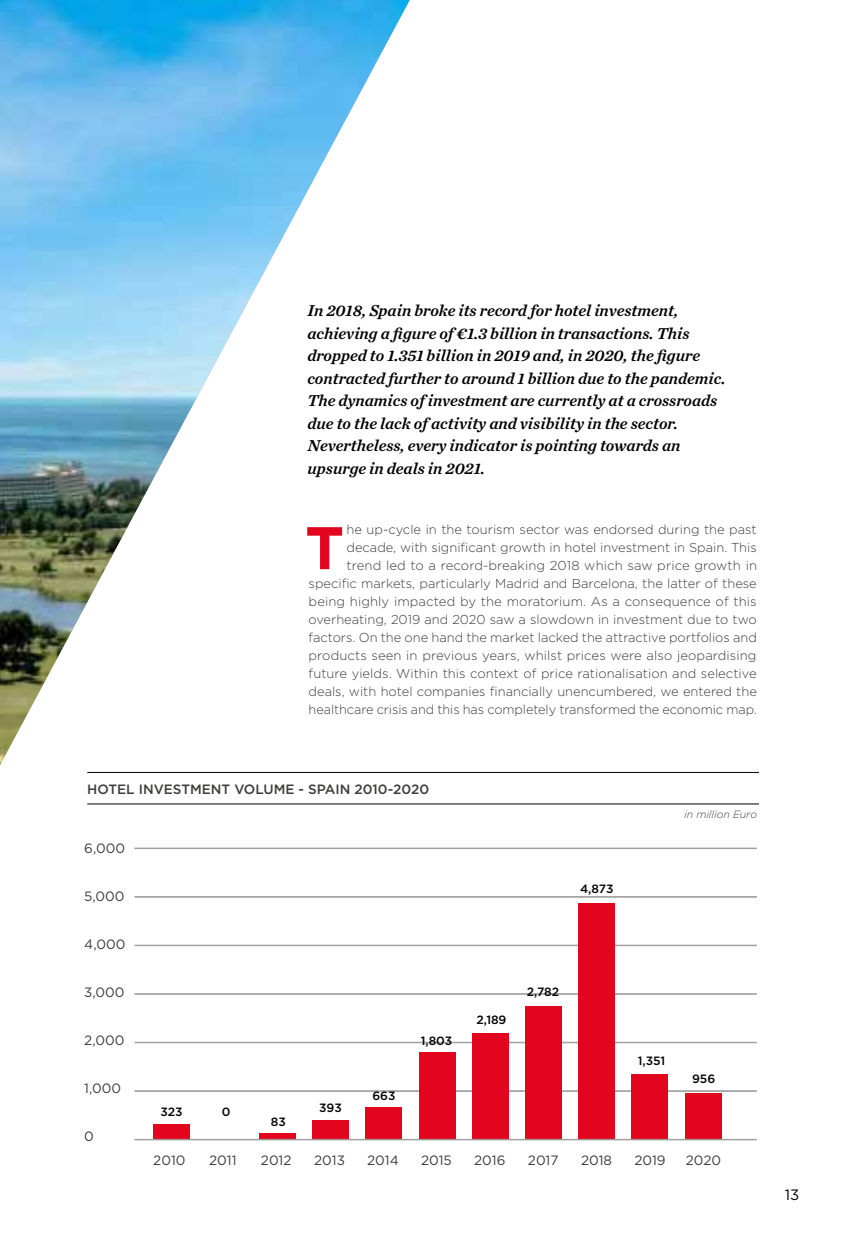
<style>
.page{position:relative;width:842px;height:1252px;background:#fff}
.page>*{position:absolute;margin:0;border:0;box-sizing:border-box;transform-origin:0 0}
.t1{font:700 60px "Gotham";color:#e3051e}
.t2{font:italic 16.5px/22.5px "Chronicle Text G2 Semi";color:#000}
.t3{font:15px "Gotham";color:#000}
.t4{font:13.5px "Gotham";color:#3c3c3b}
.t5{font:500 13.5px "Gotham";color:#3c3c3b}
.t6{font:300 12.9px/18px "Gotham";color:#3c3c3b;text-align:right}
.t7{font:500 12px "Gotham";letter-spacing:-.005em;color:#000}
.t8{font:italic 300 10.5px "Gotham";color:#3c3c3b}
</style>
<div class="page">
<img style="left:0;top:0;width:409px;height:765px">
<hr style="left:87px;top:772px;width:671px;height:1px;background:#000">
<hr style="left:87px;top:803px;width:671px;height:1px;background:#000">
<hr style="left:134px;top:848px;width:622px;height:1px;background:#9d9d9c">
<hr style="left:134px;top:896px;width:622px;height:1px;background:#9d9d9c">
<hr style="left:134px;top:897px;width:622px;height:1px;background:#9d9d9c">
<hr style="left:134px;top:945px;width:622px;height:1px;background:#9d9d9c">
<hr style="left:134px;top:993px;width:622px;height:1px;background:#9d9d9c">
<hr style="left:134px;top:994px;width:622px;height:1px;background:#9d9d9c">
<hr style="left:134px;top:1042px;width:622px;height:1px;background:#9d9d9c">
<hr style="left:134px;top:1090px;width:622px;height:1px;background:#9d9d9c">
<hr style="left:134px;top:1091px;width:622px;height:1px;background:#9d9d9c">
<div style="left:153px;top:1124px;width:36px;height:16px;background:#e3051e"></div>
<svg style="left:259px;top:1133px;width:36px;height:6px"></svg>
<div style="left:312px;top:1120px;width:36px;height:20px;background:#e3051e"></div>
<div style="left:365px;top:1107px;width:37px;height:33px;background:#e3051e"></div>
<div style="left:418px;top:1052px;width:37px;height:88px;background:#e3051e"></div>
<div style="left:472px;top:1033px;width:36px;height:107px;background:#e3051e"></div>
<div style="left:525px;top:1006px;width:36px;height:134px;background:#e3051e"></div>
<div style="left:578px;top:904px;width:36px;height:236px;background:#e3051e"></div>
<div style="left:631px;top:1074px;width:36px;height:66px;background:#e3051e"></div>
<div style="left:684px;top:1093px;width:36px;height:47px;background:#e3051e"></div>
<hr style="left:134px;top:1139px;width:622px;height:1px;background:#9d9d9c">
<p class="t2" style="left:307px;top:299px;width:420px">In 2018, Spain broke its record for hotel investment, achieving a figure of €1.3 billion in transactions. This dropped to 1.351 billion in 2019 and, in 2020, the figure contracted further to around 1 billion due to the pandemic.<br>The dynamics of investment are currently at a crossroads due to the lack of activity and visibility in the sector.<br>Nevertheless, every indicator is pointing towards an upsurge in deals in 2021.</p>
<p class="t6" style="left:308px;top:520px;width:449px">he up-cycle in the tourism sector was endorsed during the past decade, with significant growth in hotel investment in Spain. This<br>trend led to a record-breaking 2018 which saw price growth in specific markets, particularly Madrid and Barcelona, the latter of these being highly impacted by the moratorium. As a consequence of this overheating, 2019 and 2020 saw a slowdown in investment due to two factors. On the one hand the market lacked the attractive portfolios and products seen in previous years, whilst prices were also jeopardising future yields. Within this context of price rationalisation and selective deals, with hotel companies financially unencumbered, we entered the healthcare crisis and this has completely transformed the economic map.</p>
<h1 class="t1" style="left:305px;top:508px;width:40px">T</h1>
<p class="t5" style="left:87px;top:780px;width:343px">HOTEL INVESTMENT VOLUME - SPAIN 2010-2020</p>
<p class="t4" style="left:84px;top:840px;width:42px">6,000</p>
<p class="t4" style="left:84px;top:888px;width:42px">5,000</p>
<p class="t4" style="left:84px;top:936px;width:43px">4,000</p>
<p class="t4" style="left:84px;top:984px;width:42px">3,000</p>
<p class="t4" style="left:84px;top:1032px;width:42px">2,000</p>
<p class="t4" style="left:84px;top:1080px;width:38px">1,000</p>
<p class="t4" style="left:84px;top:1128px;width:11px">0</p>
<p class="t7" style="left:160px;top:1104px;width:24px">323</p>
<p class="t7" style="left:221px;top:1104px;width:10px">0</p>
<p class="t7" style="left:271px;top:1113px;width:16px">83</p>
<p class="t7" style="left:319px;top:1100px;width:24px">393</p>
<p class="t7" style="left:372px;top:1088px;width:25px">663</p>
<p class="t7" style="left:420px;top:1032px;width:33px">1,803</p>
<p class="t7" style="left:579px;top:881px;width:35px">4,873</p>
<p class="t8" style="left:683px;top:807px;width:74px">in million Euro</p>
<p class="t7" style="left:476px;top:1012px;width:32px">2,189</p>
<p class="t7" style="left:526px;top:984px;width:34px">2,782</p>
<p class="t7" style="left:637px;top:1052px;width:29px">1,351</p>
<p class="t7" style="left:691px;top:1071px;width:25px">956</p>
<p class="t4" style="left:153px;top:1151px;width:34px">2010</p>
<p class="t4" style="left:209px;top:1151px;width:29px">2011</p>
<p class="t4" style="left:261px;top:1151px;width:32px">2012</p>
<p class="t4" style="left:314px;top:1151px;width:32px">2013</p>
<p class="t4" style="left:367px;top:1151px;width:33px">2014</p>
<p class="t4" style="left:421px;top:1151px;width:32px">2015</p>
<p class="t4" style="left:474px;top:1151px;width:33px">2016</p>
<p class="t4" style="left:527px;top:1151px;width:32px">2017</p>
<p class="t4" style="left:580px;top:1151px;width:33px">2018</p>
<p class="t4" style="left:634px;top:1151px;width:33px">2019</p>
<p class="t4" style="left:685px;top:1151px;width:37px">2020</p>
<p class="t3" style="left:784px;top:1184px;width:16px">13</p>
</div>
